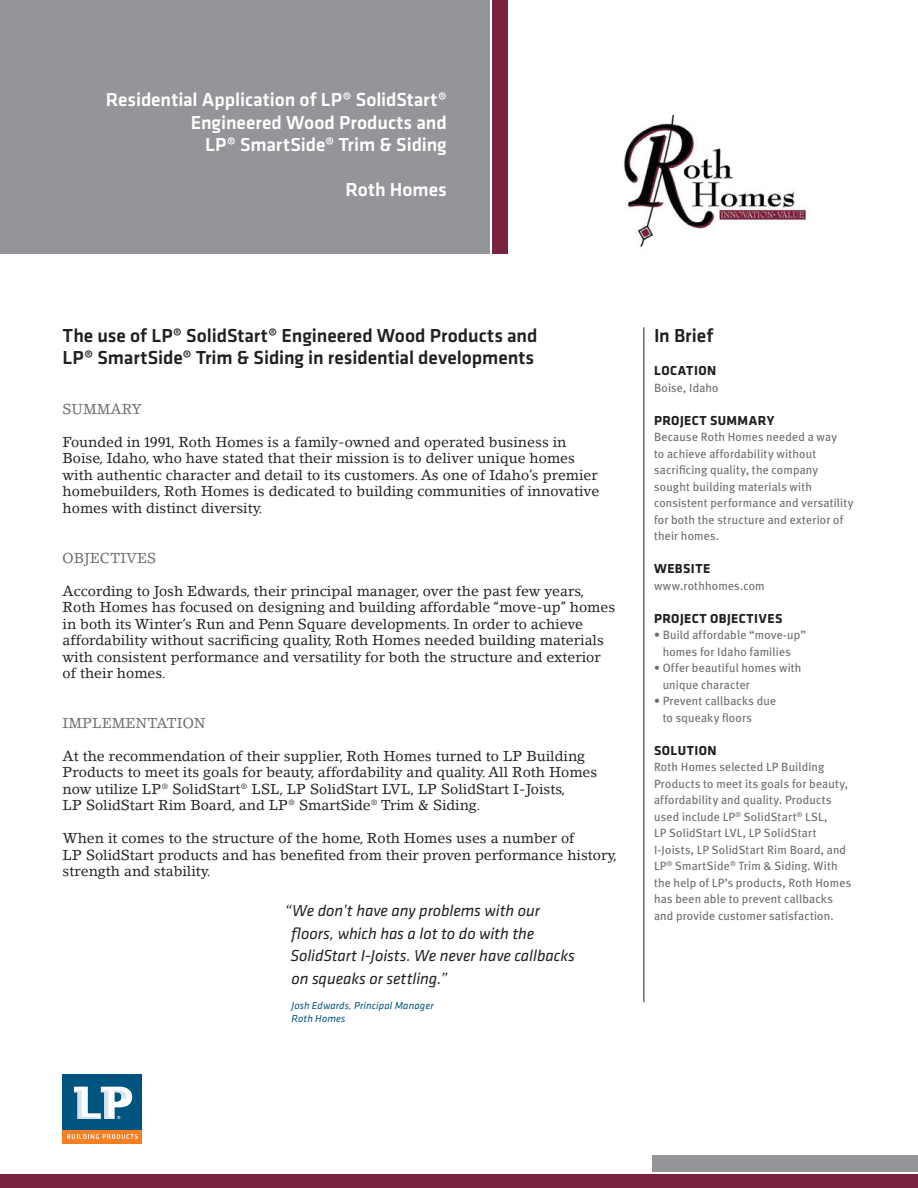
<style>
.page{position:relative;width:918px;height:1188px;background:#fff}
.page>*{position:absolute;margin:0;border:0;box-sizing:border-box;transform-origin:0 0}
.Headline{font:500 19.5px/22.5px "Klavika";letter-spacing:-.005em;color:#231f20}
.Main_Page_Headline{font:500 19.5px/22.5px "Klavika";letter-spacing:-.005em;color:#fff;text-align:right}
.Side_Bar_Head{font:500 19.5px "Klavika";color:#231f20}
.Pull_Quote{font:italic 16.5px/22.5px "Klavika";letter-spacing:-.005em;color:#231f20}
.Body_Text{font:14.25px/16.5px "Lino Letter";color:#231f20}
.SubHead{font:14.25px "Lino Letter";color:#6c6d70}
.Side_Bar_Subhead{font:700 13.5px "Klavika";letter-spacing:.035em;color:#231f20}
.Side_Bar_Body_Text{font:12px/16.5px "Meta Plus";letter-spacing:.015em;color:#6c6d70}
.Pull_Quote_Byline{font:italic 10.5px/12.6px "Klavika";letter-spacing:.01em;color:#005480}
</style>
<div class="page">
<div style="left:0;top:0;width:489px;height:254px;background:#939598"></div>
<div style="left:0;top:1174px;width:918px;height:14px;background:#7a2341"></div>
<div style="left:63px;top:1130px;width:79px;height:13px;background:#f48026"></div>
<svg style="left:67px;top:1134px;width:71px;height:5px"></svg>
<div style="left:63px;top:1074px;width:79px;height:56px;background:#005480"></div>
<svg style="left:74px;top:1087px;width:58px;height:32px"></svg>
<div style="left:492px;top:0;width:15px;height:254px;background:#7a2341"></div>
<div style="left:652px;top:1155px;width:266px;height:17px;background:#939598"></div>
<hr style="left:644px;top:327px;width:1px;height:675px;background:#231f20">
<img style="left:624px;top:115px;width:184px;height:132px">
<p class="Main_Page_Headline" style="left:106px;top:89px;width:343px">Residential Application of LP® SolidStart®<br>Engineered Wood Products and<br>LP® SmartSide® Trim &amp; Siding</p>
<p class="Main_Page_Headline" style="left:346px;top:179px;width:103px">Roth Homes</p>
<p class="Headline" style="left:63px;top:325px;width:476px">The use of LP® SolidStart® Engineered Wood Products and<br>LP® SmartSide® Trim &amp; Siding in residential developments</p>
<p class="SubHead" style="left:63px;top:400px;width:81px">SUMMARY</p>
<p class="Body_Text" style="left:63px;top:434px;width:538px">Founded in 1991, Roth Homes is a family-owned and operated business in Boise, Idaho, who have stated that their mission is to deliver unique homes with authentic character and detail to its customers. As one of Idaho’s premier homebuilders, Roth Homes is dedicated to building communities of innovative homes with distinct diversity.</p>
<p class="SubHead" style="left:63px;top:549px;width:95px">OBJECTIVES</p>
<p class="Body_Text" style="left:63px;top:582px;width:554px">According to Josh Edwards, their principal manager, over the past few years, Roth Homes has focused on designing and building affordable “move-up” homes in both its Winter’s Run and Penn Square developments. In order to achieve affordability without sacrificing quality, Roth Homes needed building materials with consistent performance and versatility for both the structure and exterior of their homes.</p>
<p class="SubHead" style="left:63px;top:714px;width:144px">IMPLEMENTATION</p>
<p class="Body_Text" style="left:63px;top:747px;width:536px">At the recommendation of their supplier, Roth Homes turned to LP Building Products to meet its goals for beauty, affordability and quality. All Roth Homes now utilize LP® SolidStart® LSL, LP SolidStart LVL, LP SolidStart I-Joists,<br>LP SolidStart Rim Board, and LP® SmartSide® Trim &amp; Siding.</p>
<p class="Body_Text" style="left:63px;top:830px;width:556px">When it comes to the structure of the home, Roth Homes uses a number of<br>LP SolidStart products and has benefited from their proven performance history, strength and stability.</p>
<p class="Pull_Quote" style="left:291px;top:900px;width:286px;text-indent:-6px">“We don’t have any problems with our floors, which has a lot to do with the SolidStart I-Joists. We never have callbacks on squeaks or settling.”</p>
<p class="Pull_Quote_Byline" style="left:292px;top:1000px;width:144px">Josh Edwards, Principal Manager<br>Roth Homes</p>
<p class="Side_Bar_Head" style="left:654px;top:325px;width:61px">In Brief</p>
<p class="Side_Bar_Subhead" style="left:654px;top:363px;width:64px">LOCATION</p>
<p class="Side_Bar_Body_Text" style="left:654px;top:379px;width:66px">Boise, Idaho</p>
<p class="Side_Bar_Subhead" style="left:654px;top:413px;width:122px">PROJECT SUMMARY</p>
<p class="Side_Bar_Body_Text" style="left:654px;top:428px;width:201px">Because Roth Homes needed a way<br>to achieve affordability without sacrificing quality, the company sought building materials with consistent performance and versatility for both the structure and exterior of their homes.</p>
<p class="Side_Bar_Subhead" style="left:654px;top:561px;width:58px">WEBSITE</p>
<p class="Side_Bar_Body_Text" style="left:654px;top:577px;width:112px">www.rothhomes.com</p>
<p class="Side_Bar_Subhead" style="left:654px;top:611px;width:130px">PROJECT OBJECTIVES</p>
<p class="Side_Bar_Body_Text" style="left:654px;top:626px;width:153px;text-align:center">• Build affordable “move-up” homes for Idaho families</p>
<p class="Side_Bar_Body_Text" style="left:663px;top:659px;width:140px;text-indent:-9px">• Offer beautiful homes with unique character</p>
<p class="Side_Bar_Body_Text" style="left:663px;top:692px;width:115px;text-indent:-9px">• Prevent callbacks due to squeaky floors</p>
<p class="Side_Bar_Subhead" style="left:654px;top:743px;width:64px">SOLUTION</p>
<p class="Side_Bar_Body_Text" style="left:654px;top:758px;width:199px">Roth Homes selected LP Building Products to meet its goals for beauty, affordability and quality. Products used include LP<sup>®</sup> SolidStart<sup>®</sup> LSL,<br>LP SolidStart LVL, LP SolidStart I-Joists, LP SolidStart Rim Board, and LP<sup>®</sup> SmartSide<sup>®</sup> Trim &amp; Siding. With the help of LP’s products, Roth Homes has been able to prevent callbacks and provide customer satisfaction.</p>
</div>
